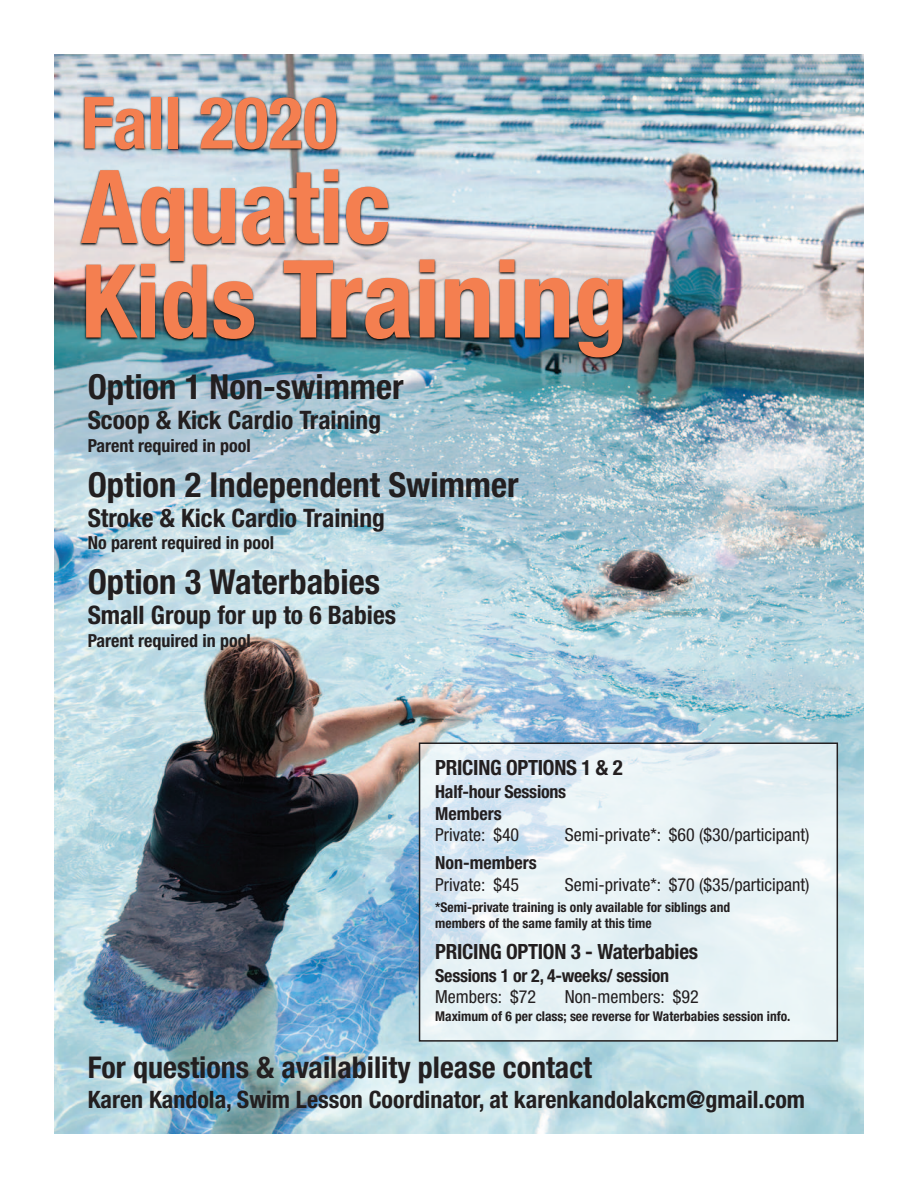
<style>
.page{position:relative;width:918px;height:1188px;background:#fff}
.page>*{position:absolute;margin:0;border:0;box-sizing:border-box;transform-origin:0 0}
.t1{font:700 condensed 108px "Helvetica Neue";color:#f47f50}
.t2{font:700 condensed 102px "Helvetica Neue";color:#f47f50}
.t3{font:700 condensed 72px "Helvetica Neue";color:#f47f50}
.t4{font:700 condensed 34.5px "Helvetica Neue";color:#231f20}
.t5{font:700 condensed 30px "Helvetica Neue";color:#231f20}
.t6{font:700 condensed 25.5px "Helvetica Neue";color:#231f20}
.t7{font:700 condensed 24px "Helvetica Neue";color:#231f20}
.t8{font:700 condensed 21px "Helvetica Neue";letter-spacing:-.015em;color:#231f20}
.t9{font:700 condensed 18px "Helvetica Neue";color:#231f20}
.t10{font:condensed 18px "Helvetica Neue";color:#231f20}
.t11{font:700 condensed 13.5px/16.2px "Helvetica Neue";color:#231f20}
.s1{font-size:102px}
</style>
<div class="page">
<img style="left:54px;top:54px;width:810px;height:1080px">
<img style="left:68px;top:83px;width:796px;height:307px">
<div style="left:420px;top:744px;width:417px;height:296px;background:#fff;opacity:.66"></div>
<div style="left:419px;top:742px;width:419px;height:300px;border:2px solid #231f20"></div>
<p class="t3" style="left:81px;top:97px;width:258px">Fall 2020</p>
<p class="t2" style="left:81px;top:170px;width:311px">Aquatic</p>
<p class="t1" style="left:81px;top:260px;width:549px"><span class="s1">Kids</span> Training</p>
<p class="t4" style="left:88px;top:374px;width:317px">Option 1 Non-swimmer</p>
<p class="t6" style="left:88px;top:411px;width:295px">Scoop &amp; Kick Cardio Training</p>
<p class="t9" style="left:88px;top:439px;width:165px">Parent required in pool</p>
<p class="t4" style="left:88px;top:472px;width:432px">Option 2 Independent Swimmer</p>
<p class="t6" style="left:88px;top:508px;width:299px">Stroke &amp; Kick Cardio Training</p>
<p class="t9" style="left:88px;top:536px;width:188px">No parent required in pool</p>
<p class="t4" style="left:88px;top:569px;width:294px">Option 3 Waterbabies</p>
<p class="t6" style="left:88px;top:606px;width:310px">Small Group for up to 6 Babies</p>
<p class="t9" style="left:88px;top:634px;width:165px">Parent required in pool</p>
<p class="t8" style="left:435px;top:760px;width:189px">PRICING OPTIONS 1 &amp; 2</p>
<p class="t9" style="left:435px;top:785px;width:132px">Half-hour Sessions</p>
<p class="t9" style="left:435px;top:807px;width:68px">Members</p>
<p class="t10" style="left:435px;top:829px;width:86px">Private: $40</p>
<p class="t10" style="left:565px;top:829px;width:246px">Semi-private*: $60 ($30/participant)</p>
<p class="t9" style="left:435px;top:856px;width:103px">Non-members</p>
<p class="t10" style="left:435px;top:878px;width:86px">Private: $45</p>
<p class="t10" style="left:565px;top:878px;width:246px">Semi-private*: $70 ($35/participant)</p>
<p class="t11" style="left:435px;top:900px;width:296px">*Semi-private training is only available for siblings and members of the same family at this time</p>
<p class="t8" style="left:435px;top:944px;width:264px">PRICING OPTION 3 - Waterbabies</p>
<p class="t9" style="left:435px;top:969px;width:235px">Sessions 1 or 2, 4-weeks/ session</p>
<p class="t10" style="left:435px;top:991px;width:102px">Members: $72</p>
<p class="t10" style="left:565px;top:991px;width:135px">Non-members: $92</p>
<p class="t11" style="left:435px;top:1010px;width:357px">Maximum of 6 per class; see reverse for Waterbabies session info.</p>
<p class="t5" style="left:88px;top:1057px;width:506px">For questions &amp; availability please contact</p>
<p class="t7" style="left:88px;top:1091px;width:719px">Karen Kandola, Swim Lesson Coordinator, at karenkandolakcm@gmail.com</p>
</div>
